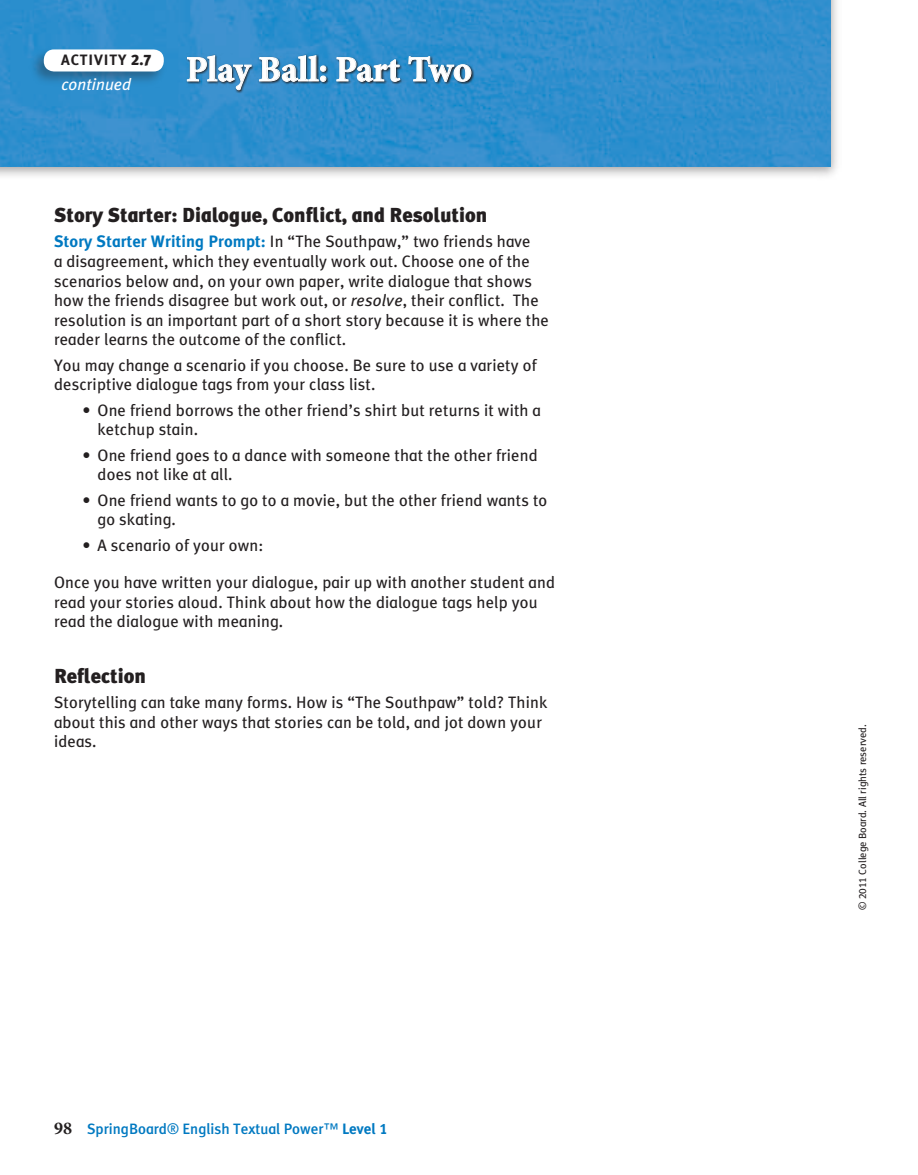
<style>
.page{position:relative;width:918px;height:1175px;background:#fff}
.page>*{position:absolute;margin:0;border:0;box-sizing:border-box;transform-origin:0 0}
.t1{font:700 36px "Minion Pro";letter-spacing:-.005em;color:#fff}
.t2{font:900 20.25px "OPT Meta Plus";color:#231f20}
.t3{font:16.5px/19.5px "OPT Meta Plus";letter-spacing:.01em;color:#231f20}
.t4{font:italic 16.5px "OPT Meta Plus";color:#fff}
.t5{font:500 15px "OPT Meta Plus";color:#0079c1}
.t6{font:700 15px "OPT Meta Plus";letter-spacing:.06em;color:#231f20}
.t7{font:10.5px "OPT Meta Plus";color:#231f20}
.s1{font-weight:900}
.s2{font-weight:700;color:#0079c1}
.s3{font-style:italic}
.s4{font-family:"Minion Pro";font-weight:700;font-size:18px;color:#231f20}
.s5{font-weight:400}
.s6{font-weight:700}
</style>
<div class="page">
<div style="left:0;top:0;width:842px;height:182px;background:#231f20;opacity:.4"></div>
<img style="left:0;top:0;width:831px;height:166px">
<div style="left:29px;top:46px;width:138px;height:41px;background:#231f20;opacity:.35"></div>
<div style="left:44px;top:49px;width:120px;height:22px;background:#fff;border-radius:10px"></div>
<svg style="left:186px;top:53px;width:289px;height:41px;background:#2f8bc8"></svg>
<svg style="left:187px;top:55px;width:65px;height:36px;background:#5488ad"></svg>
<svg style="left:259px;top:55px;width:68px;height:27px;background:#5a84a1"></svg>
<svg style="left:336px;top:57px;width:65px;height:25px;background:#5885a5"></svg>
<svg style="left:408px;top:56px;width:64px;height:26px;background:#5387aa"></svg>
<p class="t6" style="left:61px;top:51px;width:92px">Activity <span class="s1">2.7</span></p>
<h1 class="t1" style="left:186px;top:44px;width:287px">Play Ball: Part Two</h1>
<p class="t4" style="left:62px;top:75px;width:71px">continued</p>
<p class="t2" style="left:54px;top:203px;width:435px">Story Starter: Dialogue, Conflict, and Resolution</p>
<p class="t3" style="left:54px;top:232px;width:496px"><span class="s2">Story Starter Writing Prompt:</span> I n “The Southpaw,” two friends have<br>a disagreement, which they eventually work out. Choose one of the scenarios below and, on your own paper, write dialogue that shows how the friends disagree but work out, or <span class="s3">resolve</span>, their conflict. The resolution is an important part of a short story because it is where the reader learns the outcome of the conflict.</p>
<p class="t3" style="left:54px;top:355px;width:484px">You may change a scenario if you choose. Be sure to use a variety of descriptive dialogue tags from your class list.</p>
<p class="t3" style="left:98px;top:400px;width:445px;text-indent:-15px">• One friend borrows the other friend’s shirt but returns it with a ketchup stain.</p>
<p class="t3" style="left:98px;top:445px;width:442px;text-indent:-15px">• One friend goes to a dance with someone that the other friend does not like at all.</p>
<p class="t3" style="left:98px;top:490px;width:451px;text-indent:-15px">• One friend wants to go to a movie, but the other friend wants to go skating.</p>
<p class="t3" style="left:83px;top:535px;width:182px">• A scenario of your own:</p>
<p class="t3" style="left:54px;top:573px;width:503px">Once you have written your dialogue, pair up with another student and read your stories aloud. Think about how the dialogue tags help you read the dialogue with meaning.</p>
<p class="t2" style="left:54px;top:664px;width:94px">Reflection</p>
<p class="t3" style="left:54px;top:693px;width:495px">Storytelling can take many forms. How is “The Southpaw” told? Think about this and other ways that stories can be told, and jot down your ideas.</p>
<p class="t5" style="left:54px;top:1120px;width:335px"><span class="s4">98</span> SpringBoard<span class="s5">®</span> English Textual Power<span class="s5">™</span> <span class="s6">Level 1</span></p>
<p class="t7" style="left:857px;top:910px;width:187px;rotate:-90deg">© 2011 College Board. All rights reserved.</p>
</div>
